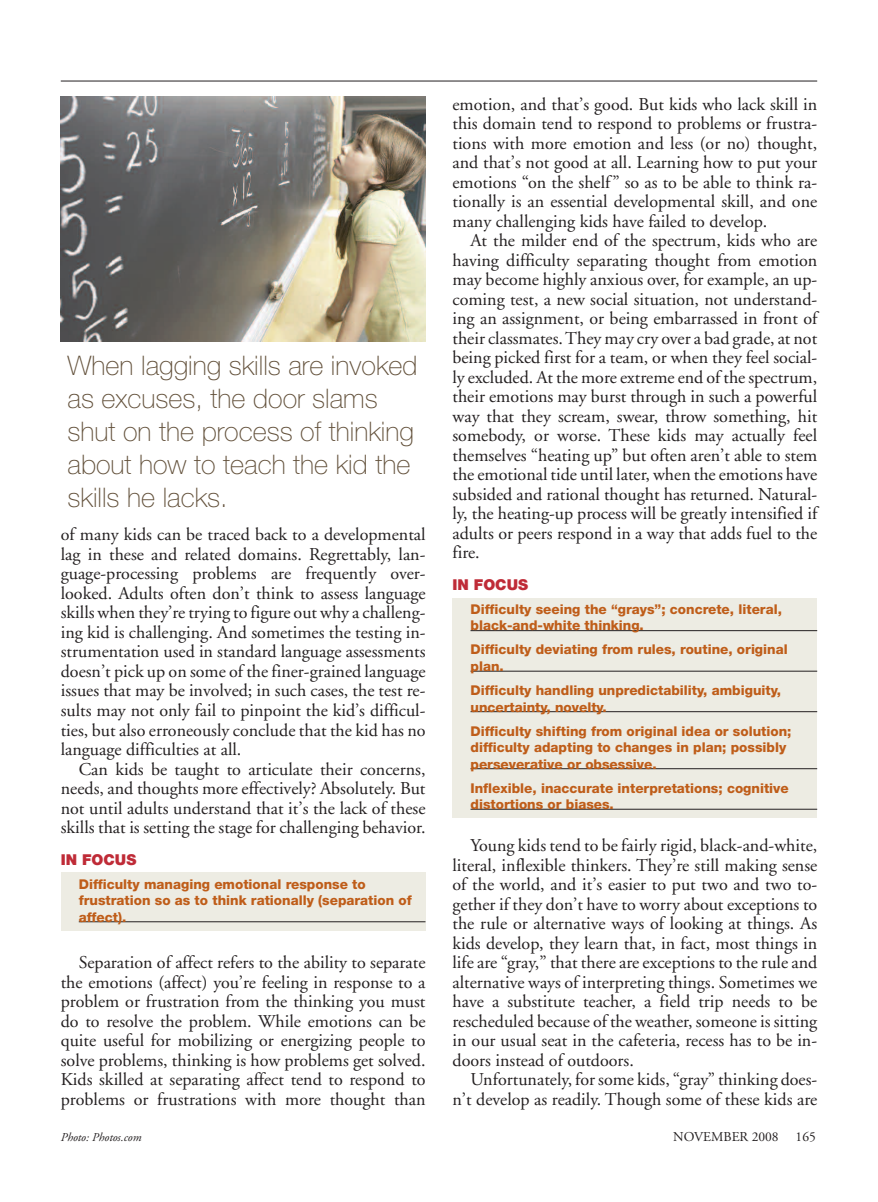
<style>
.page{position:relative;width:878px;height:1202px;background:#fff}
.page>*{position:absolute;margin:0;border:0;box-sizing:border-box;transform-origin:0 0}
.t1{font:100 27px/33px "Helvetica Neue";color:#62503a}
.t2{font:18px/19.5px "Adobe Garamond";color:#231f20;text-align:justify}
.t3{font:900 15px "Helvetica Neue";color:#bf2b37}
.t4{font:800 13.5px/16.5px "Helvetica Neue";color:#bf5d19}
.t5{font:13.5px "Adobe Garamond";color:#231f20}
.t6{font:italic 12px "Adobe Garamond";color:#231f20}
</style>
<div class="page">
<div style="left:61px;top:872px;width:364px;height:58px;background:#edece3"></div>
<div style="left:452px;top:598px;width:365px;height:219px;background:#edece3"></div>
<hr style="left:79px;top:921px;width:346px;height:1px;background:#231f20">
<hr style="left:470px;top:630px;width:347px;height:1px;background:#231f20">
<hr style="left:470px;top:671px;width:347px;height:1px;background:#231f20">
<hr style="left:470px;top:711px;width:347px;height:1px;background:#231f20">
<hr style="left:470px;top:768px;width:347px;height:1px;background:#231f20">
<hr style="left:470px;top:809px;width:347px;height:1px;background:#231f20">
<hr style="left:61px;top:81px;width:756px;height:1px;background:#231f20">
<img style="left:61px;top:97px;width:364px;height:244px">
<h1 class="t1" style="left:68px;top:351px;width:351px">When lagging skills are invoked as excuses, the door slams shut on the process of thinking about how to teach the kid the skills he lacks.</h1>
<p class="t2" style="left:61px;top:526px;width:366px">of many kids can be traced back to a developmental lag in these and related domains. Regrettably, lan&shy;guage-processing problems are frequently over&shy;looked. Adults often don’t think to assess language skills when they’re trying to figure out why a challeng&shy;ing kid is challenging. And sometimes the testing in&shy;strumentation used in standard language assessments doesn’t pick up on some of the finer-grained language issues that may be involved; in such cases, the test re&shy;sults may not only fail to pinpoint the kid’s difficul&shy;ties, but also erroneously conclude that the kid has no language difficulties at all.</p>
<p class="t2" style="left:61px;top:760px;width:366px;text-indent:18px">Can kids be taught to articulate their concerns, needs, and thoughts more effectively? Absolutely. But not until adults understand that it’s the lack of these skills that is setting the stage for challenging behavior.</p>
<p class="t3" style="left:61px;top:853px;width:77px">IN FOCUS</p>
<p class="t4" style="left:79px;top:876px;width:334px">Difficulty managing emotional response to frustration so as to think rationally (separation of affect).</p>
<p class="t2" style="left:61px;top:954px;width:366px;text-indent:18px">Separation of affect refers to the ability to separate the emotions (affect) you’re feeling in response to a problem or frustration from the thinking you must do to resolve the problem. While emotions can be quite useful for mobilizing or energizing people to solve problems, thinking is how problems get solved.<br>Kids skilled at separating affect tend to respond to problems or frustrations with more thought than</p>
<p class="t2" style="left:452px;top:96px;width:366px">emotion, and that’s good. But kids who lack skill in this domain tend to respond to problems or frustra&shy;tions with more emotion and less (or no) thought, and that’s not good at all. Learning how to put your emotions “on the shelf” so as to be able to think ra&shy;tionally is an essential developmental skill, and one many challenging kids have failed to develop.</p>
<p class="t2" style="left:452px;top:232px;width:366px;text-indent:18px">At the milder end of the spectrum, kids who are having difficulty separating thought from emotion may become highly anxious over, for example, an up&shy;coming test, a new social situation, not understand&shy;ing an assignment, or being embarrassed in front of their classmates. They may cry over a bad grade, at not being picked first for a team, or when they feel social&shy;ly excluded. At the more extreme end of the spectrum, their emotions may burst through in such a powerful way that they scream, swear, throw something, hit somebody, or worse. These kids may actually feel themselves “heating up” but often aren’t able to stem the emotional tide until later, when the emotions have subsided and rational thought has returned. Natural&shy;ly, the heating-up process will be greatly intensified if adults or peers respond in a way that adds fuel to the fire.</p>
<p class="t3" style="left:452px;top:579px;width:77px">IN FOCUS</p>
<p class="t4" style="left:470px;top:602px;width:313px">Difficulty seeing the “grays”; concrete, literal, black-and-white thinking.</p>
<p class="t4" style="left:470px;top:642px;width:319px">Difficulty deviating from rules, routine, original plan.</p>
<p class="t4" style="left:470px;top:683px;width:312px">Difficulty handling unpredictability, ambiguity, uncertainty, novelty.</p>
<p class="t4" style="left:470px;top:723px;width:322px">Difficulty shifting from original idea or solution; difficulty adapting to changes in plan; possibly perseverative or obsessive.</p>
<p class="t4" style="left:470px;top:780px;width:320px">Inflexible, inaccurate interpretations; cognitive distortions or biases.</p>
<p class="t2" style="left:452px;top:837px;width:366px;text-indent:18px">Young kids tend to be fairly rigid, black-and-white, literal, inflexible thinkers. They’re still making sense of the world, and it’s easier to put two and two to&shy;gether if they don’t have to worry about exceptions to the rule or alternative ways of looking at things. As kids develop, they learn that, in fact, most things in life are “gray,” that there are exceptions to the rule and alternative ways of interpreting things. Sometimes we have a substitute teacher, a field trip needs to be rescheduled because of the weather, someone is sitting in our usual seat in the cafeteria, recess has to be in&shy;doors instead of outdoors.</p>
<p class="t2" style="left:452px;top:1071px;width:366px;text-align:right">Unfortunately, for some kids, “gray” thinking does&shy;n’t develop as readily. Though some of these kids are</p>
<p class="t6" style="left:61px;top:1132px;width:82px">Photo: Photos.com</p>
<p class="t5" style="left:673px;top:1131px;width:107px">NOVEMBER 2008</p>
<p class="t5" style="left:795px;top:1131px;width:22px">165</p>
</div>
